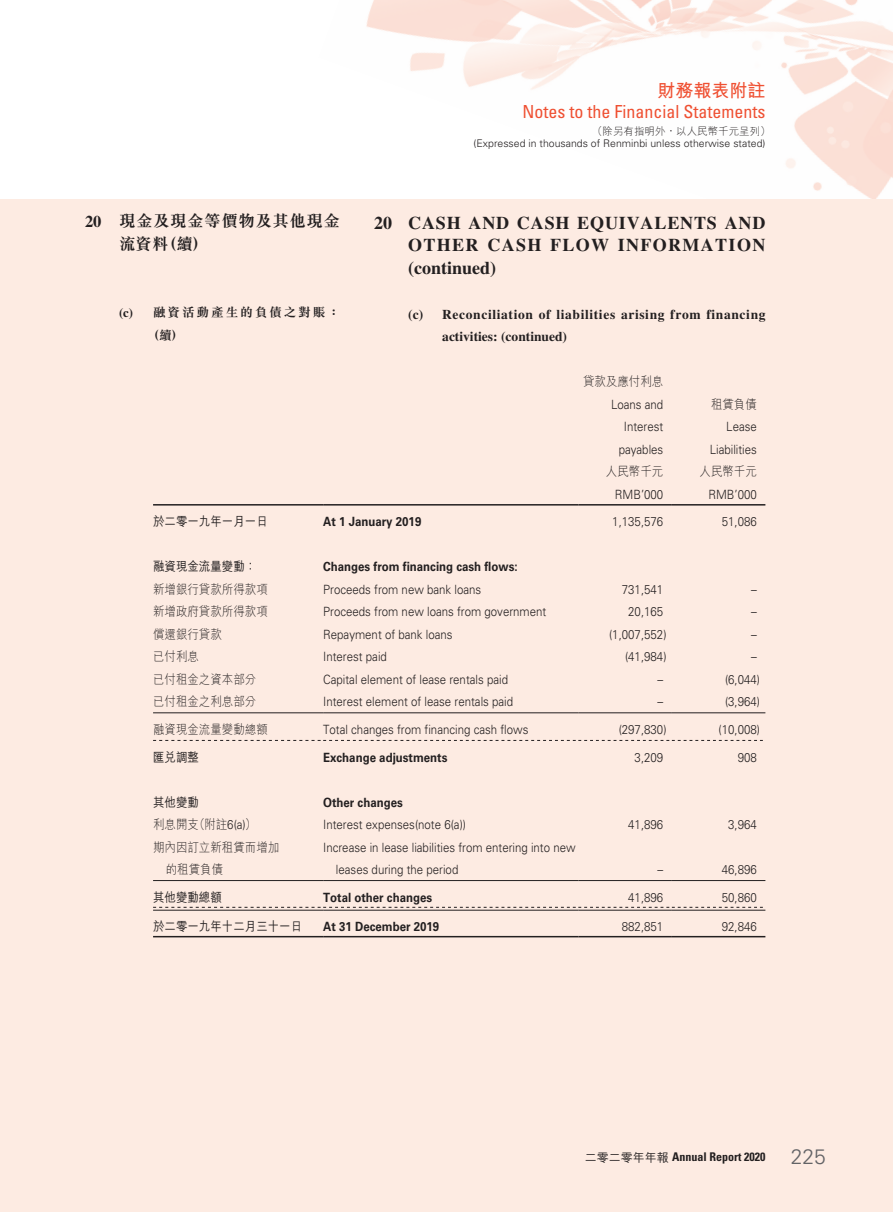
<style>
.page{position:relative;width:893px;height:1212px;background:#fff}
.page>*{position:absolute;margin:0;border:0;box-sizing:border-box;transform-origin:0 0}
.t1{font:700 18px/22.5px "Times LT Std";letter-spacing:.06em;color:#231f20;text-align:justify}
.t2{font:condensed 18px "Univers LT Std";color:#ef5032}
.t3{font:700 18px "M Hei HK";color:#ef5032}
.t4{font:700 16.5px/22.5px "M Sung HK";letter-spacing:.035em;color:#231f20}
.t5{font:700 13.5px/22.5px "Times LT Std";letter-spacing:.045em;color:#231f20}
.t6{font:300 12.75px/22.5px "Univers LT Std";color:#231f20;text-align:right;scale:.9 1}
.t7{font:700 12.75px "Univers LT Std";color:#231f20;scale:.9 1}
.t8{font:300 12.75px/22.5px "M Hei HK";color:#231f20;scale:.9 1}
.t9{font:500 12.75px "M Hei HK";color:#231f20;scale:.9 1}
.t10{font:700 12.75px/22.5px "M Sung HK";letter-spacing:.14em;color:#231f20}
.t11{font:700 condensed 12px "Univers LT Std";color:#231f20}
.t12{font:300 10.5px "Univers LT Std";color:#231f20}
.t13{font:300 10.5px "M Hei HK";color:#231f20}
.s1{font-family:"Times LT Std"}
.s2{font-family:"Univers LT Std"}
.s3{font-family:"M Hei HK";font-weight:500;font-stretch:normal}
.s4{font-weight:300;font-stretch:normal;font-size:21px;color:#636366}
</style>
<div class="page">
<img style="left:366px;top:0;width:527px;height:199px">
<div style="left:1px;top:199px;width:892px;height:1013px;background:#fdebe2"></div>
<hr style="left:153px;top:504px;width:170px;height:1px;background:#231f20">
<hr style="left:323px;top:504px;width:255px;height:1px;background:#231f20">
<hr style="left:578px;top:504px;width:94px;height:1px;background:#231f20">
<hr style="left:672px;top:504px;width:93px;height:1px;background:#231f20">
<hr style="left:153px;top:712px;width:170px;height:1px;background:#231f20">
<hr style="left:323px;top:712px;width:255px;height:1px;background:#231f20">
<hr style="left:578px;top:712px;width:94px;height:1px;background:#231f20">
<hr style="left:672px;top:712px;width:93px;height:1px;background:#231f20">
<svg style="left:153px;top:740px;width:610px;height:1px"></svg>
<hr style="left:153px;top:880px;width:170px;height:1px;background:#231f20">
<hr style="left:323px;top:880px;width:255px;height:1px;background:#231f20">
<hr style="left:578px;top:880px;width:94px;height:1px;background:#231f20">
<hr style="left:672px;top:880px;width:93px;height:1px;background:#231f20">
<hr style="left:153px;top:910px;width:170px;height:1px;background:#231f20">
<hr style="left:323px;top:910px;width:255px;height:1px;background:#231f20">
<hr style="left:578px;top:910px;width:94px;height:1px;background:#231f20">
<svg style="left:153px;top:907px;width:610px;height:1px"></svg>
<hr style="left:672px;top:910px;width:93px;height:1px;background:#231f20">
<hr style="left:153px;top:936px;width:170px;height:1px;background:#231f20">
<hr style="left:323px;top:936px;width:255px;height:1px;background:#231f20">
<hr style="left:578px;top:936px;width:94px;height:1px;background:#231f20">
<hr style="left:672px;top:936px;width:93px;height:1px;background:#231f20">
<p class="t4" style="left:119px;top:209px;width:223px;text-indent:-34px"><span class="s1">20</span> 現金及現金等價物及其他現金流資料（續）</p>
<p class="t10" style="left:148px;top:301px;width:194px;text-indent:-28px"><span class="s1">(c)</span> 融資活動產生的負債之對賬：（續）</p>
<h1 class="t3" style="left:657px;top:77px;width:109px">財務報表附註</h1>
<h1 class="t2" style="left:522px;top:100px;width:244px">Notes to the Financial Statements</h1>
<p class="t13" style="left:592px;top:124px;width:180px">（除另有指明外，以人民幣千元呈列）</p>
<p class="t12" style="left:474px;top:136px;width:293px">(Expressed in thousands of Renminbi unless otherwise stated)</p>
<h1 class="t1" style="left:408px;top:211px;width:359px;text-indent:-34px">20 CASH AND CASH EQUIVALENTS AND OTHER CASH FLOW INFORMATION (continued)</h1>
<p class="t5" style="left:442px;top:303px;width:325px;text-indent:-34px">(c) Reconciliation of liabilities arising from financing activities: (continued)</p>
<p class="t8" style="left:583px;top:370px;width:91px">貸款及應付利息</p>
<p class="t6" style="left:611px;top:393px;width:60px">Loans and<br>Interest payables</p>
<p class="t8" style="left:711px;top:392px;width:53px">租賃負債</p>
<p class="t6" style="left:710px;top:416px;width:54px">Lease<br>Liabilities</p>
<p class="t8" style="left:606px;top:460px;width:65px">人民幣千元</p>
<p class="t8" style="left:699px;top:460px;width:65px">人民幣千元</p>
<p class="t6" style="left:615px;top:483px;width:55px">RMB’000</p>
<p class="t6" style="left:708px;top:483px;width:55px">RMB’000</p>
<p class="t9" style="left:153px;top:512px;width:129px">於二零一九年一月一日</p>
<p class="t7" style="left:323px;top:514px;width:111px">At 1 January 2019</p>
<p class="t6" style="left:612px;top:511px;width:58px">1,135,576</p>
<p class="t6" style="left:722px;top:511px;width:40px">51,086</p>
<p class="t9" style="left:153px;top:557px;width:116px">融資現金流量變動：</p>
<p class="t7" style="left:323px;top:559px;width:218px">Changes from financing cash flows:</p>
<p class="t8" style="left:153px;top:577px;width:129px">新增銀行貸款所得款項</p>
<p class="t6" style="left:323px;top:578px;width:177px">Proceeds from new bank loans</p>
<p class="t6" style="left:622px;top:578px;width:48px">731,541</p>
<p class="t6" style="left:751px;top:578px;width:8px">–</p>
<p class="t8" style="left:153px;top:600px;width:129px">新增政府貸款所得款項</p>
<p class="t6" style="left:323px;top:601px;width:249px">Proceeds from new loans from government</p>
<p class="t6" style="left:628px;top:601px;width:40px">20,165</p>
<p class="t6" style="left:751px;top:601px;width:8px">–</p>
<p class="t8" style="left:153px;top:622px;width:78px">償還銀行貸款</p>
<p class="t6" style="left:323px;top:623px;width:145px">Repayment of bank loans</p>
<p class="t6" style="left:609px;top:623px;width:65px">(1,007,552)</p>
<p class="t6" style="left:751px;top:623px;width:8px">–</p>
<p class="t8" style="left:153px;top:645px;width:53px">已付利息</p>
<p class="t6" style="left:323px;top:646px;width:72px">Interest paid</p>
<p class="t6" style="left:625px;top:646px;width:48px">(41,984)</p>
<p class="t6" style="left:751px;top:646px;width:8px">–</p>
<p class="t8" style="left:153px;top:667px;width:116px">已付租金之資本部分</p>
<p class="t6" style="left:323px;top:668px;width:207px">Capital element of lease rentals paid</p>
<p class="t6" style="left:658px;top:668px;width:8px">–</p>
<p class="t6" style="left:725px;top:668px;width:40px">(6,044)</p>
<p class="t8" style="left:153px;top:690px;width:116px">已付租金之利息部分</p>
<p class="t6" style="left:323px;top:691px;width:213px">Interest element of lease rentals paid</p>
<p class="t6" style="left:658px;top:691px;width:8px">–</p>
<p class="t6" style="left:725px;top:691px;width:40px">(3,964)</p>
<p class="t8" style="left:153px;top:718px;width:129px">融資現金流量變動總額</p>
<p class="t6" style="left:323px;top:718px;width:230px">Total changes from financing cash flows</p>
<p class="t6" style="left:619px;top:718px;width:55px">(297,830)</p>
<p class="t6" style="left:719px;top:718px;width:48px">(10,008)</p>
<p class="t9" style="left:153px;top:748px;width:53px">匯兌調整</p>
<p class="t7" style="left:323px;top:750px;width:140px">Exchange adjustments</p>
<p class="t6" style="left:635px;top:746px;width:33px">3,209</p>
<p class="t6" style="left:738px;top:746px;width:23px">908</p>
<p class="t9" style="left:153px;top:793px;width:53px">其他變動</p>
<p class="t7" style="left:323px;top:795px;width:90px">Other changes</p>
<p class="t8" style="left:153px;top:813px;width:116px">利息開支（附註<span class="s2">6(a)</span>）</p>
<p class="t6" style="left:323px;top:813px;width:160px">Interest expenses(note 6(a))</p>
<p class="t6" style="left:628px;top:813px;width:40px">41,896</p>
<p class="t6" style="left:728px;top:813px;width:33px">3,964</p>
<p class="t8" style="left:166px;top:835px;width:128px;text-indent:-13px">期內因訂立新租賃而增加的租賃負債</p>
<p class="t6" style="left:336px;top:836px;width:268px;text-align:left;text-indent:-13px">Increase in lease liabilities from entering into new leases during the period</p>
<p class="t6" style="left:658px;top:858px;width:8px">–</p>
<p class="t6" style="left:722px;top:858px;width:40px">46,896</p>
<p class="t9" style="left:153px;top:888px;width:78px">其他變動總額</p>
<p class="t7" style="left:323px;top:890px;width:123px">Total other changes</p>
<p class="t6" style="left:628px;top:886px;width:40px">41,896</p>
<p class="t6" style="left:722px;top:886px;width:40px">50,860</p>
<p class="t9" style="left:153px;top:917px;width:167px">於二零一九年十二月三十一日</p>
<p class="t7" style="left:323px;top:919px;width:130px">At 31 December 2019</p>
<p class="t6" style="left:622px;top:915px;width:48px">882,851</p>
<p class="t6" style="left:722px;top:915px;width:40px">92,846</p>
<p class="t11" style="left:585px;top:1150px;width:242px"><span class="s3">二零二零年年報</span> Annual Report 2020 <span class="s4">225</span></p>
</div>
